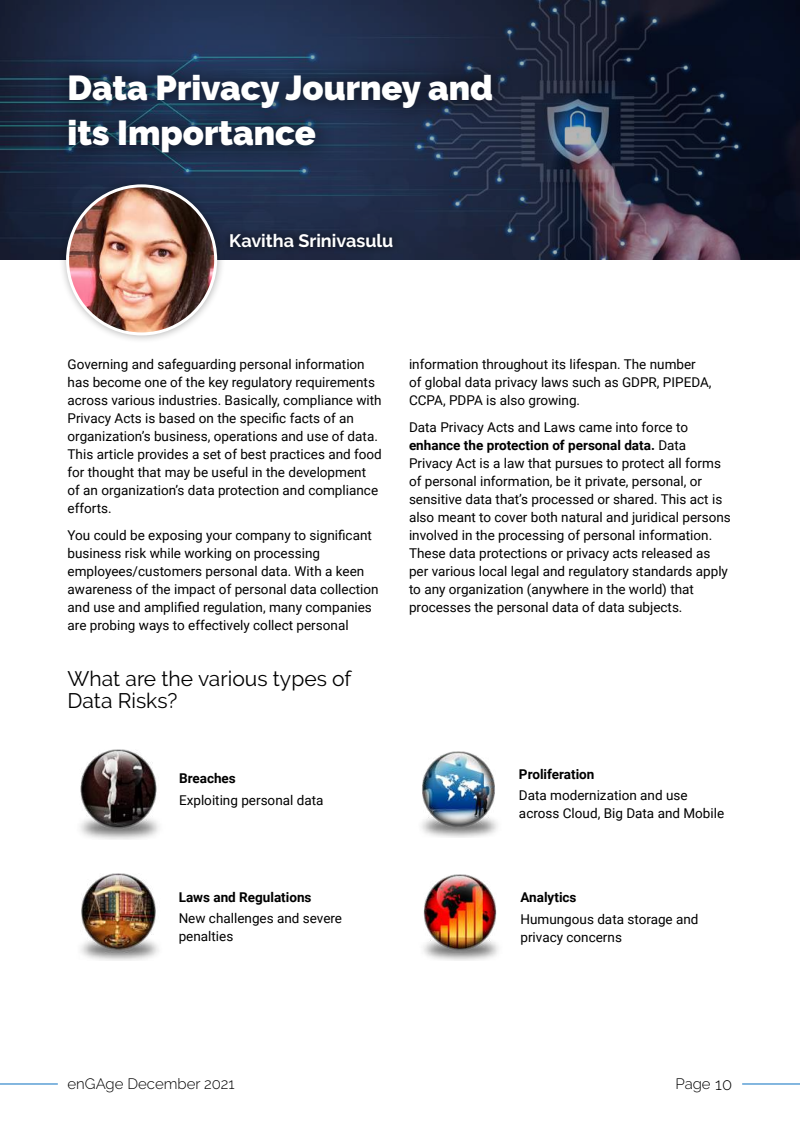
<style>
.page{position:relative;width:800px;height:1124px;background:#fff}
.page>*{position:absolute;margin:0;border:0;box-sizing:border-box;transform-origin:0 0}
.t1{font:900 34.5px/45px "Raleway";color:#fff}
.t2{font:21px/22.5px "Raleway";color:#000}
.t3{font:700 18px "Raleway";color:#fff}
.t4{font:300 15px "Raleway";color:#000}
.t5{font:13.5px/18px "Roboto";color:#000}
.t6{font:700 13.5px "Roboto";color:#000}
.s1{font-weight:700}
.s2{font-size:16.5px}
</style>
<div class="page">
<svg style="left:0;top:0;width:799px;height:260px;background:#1f273e"></svg>
<div style="left:47px;top:54px;width:466px;height:119px;background:#000;opacity:.86"></div>
<div style="left:58px;top:177px;width:167px;height:167px;background:#000;opacity:.3"></div>
<img style="left:68px;top:186px;width:147px;height:148px;border-radius:74px">
<div style="left:66px;top:184px;width:151px;height:151px;border:3px solid #fff;border-radius:50%"></div>
<div style="left:223px;top:226px;width:177px;height:28px;background:#000;opacity:.75"></div>
<img style="left:80px;top:749px;width:79px;height:90px">
<img style="left:80px;top:873px;width:79px;height:87px">
<img style="left:421px;top:751px;width:77px;height:86px">
<img style="left:423px;top:874px;width:76px;height:86px">
<hr style="left:0;top:1082px;width:58px;height:2px;background:#5ca0d5">
<hr style="left:741px;top:1082px;width:58px;height:2px;background:#5ca0d5">
<h1 class="t1" style="left:68px;top:65px;width:427px">Data Privacy Journey and its Importance</h1>
<h3 class="t3" style="left:229px;top:230px;width:165px">Kavitha Srinivasulu</h3>
<p class="t5" style="left:68px;top:354px;width:315px">Governing and safeguarding personal information has become one of the key regulatory requirements across various industries. Basically, compliance with Privacy Acts is based on the specific facts of an organization’s business, operations and use of data.<br>This article provides a set of best practices and food for thought that may be useful in the development of an organization’s data protection and compliance efforts.</p>
<p class="t5" style="left:68px;top:525px;width:312px">You could be exposing your company to significant business risk while working on processing employees/customers personal data. With a keen awareness of the impact of personal data collection and use and amplified regulation, many companies are probing ways to effectively collect personal</p>
<h2 class="t2" style="left:68px;top:666px;width:285px">What are the various types of<br>Data Risks?</h2>
<p class="t6" style="left:179px;top:768px;width:58px">Breaches</p>
<p class="t5" style="left:179px;top:790px;width:146px">Exploiting personal data</p>
<p class="t5" style="left:409px;top:354px;width:304px">information throughout its lifespan. The number of global data privacy laws such as GDPR, PIPEDA,<br>CCPA, PDPA is also growing.</p>
<p class="t5" style="left:409px;top:417px;width:323px">Data Privacy Acts and Laws came into force to <span class="s1">enhance the protection of personal data.</span> Data Privacy Act is a law that pursues to protect all forms of personal information, be it private, personal, or sensitive data that’s processed or shared. This act is also meant to cover both natural and juridical persons involved in the processing of personal information.<br>These data protections or privacy acts released as per various local legal and regulatory standards apply to any organization (anywhere in the world) that processes the personal data of data subjects.</p>
<p class="t6" style="left:518px;top:764px;width:77px">Proliferation</p>
<p class="t5" style="left:518px;top:786px;width:207px">Data modernization and use across Cloud, Big Data and Mobile</p>
<p class="t6" style="left:178px;top:887px;width:134px">Laws and Regulations</p>
<p class="t5" style="left:178px;top:908px;width:165px">New challenges and severe penalties</p>
<p class="t6" style="left:520px;top:887px;width:58px">Analytics</p>
<p class="t5" style="left:520px;top:909px;width:179px">Humungous data storage and privacy concerns</p>
<p class="t4" style="left:68px;top:1074px;width:168px">enGAge December 2021</p>
<p class="t4" style="left:675px;top:1074px;width:58px">Page <span class="s2">10</span></p>
</div>
